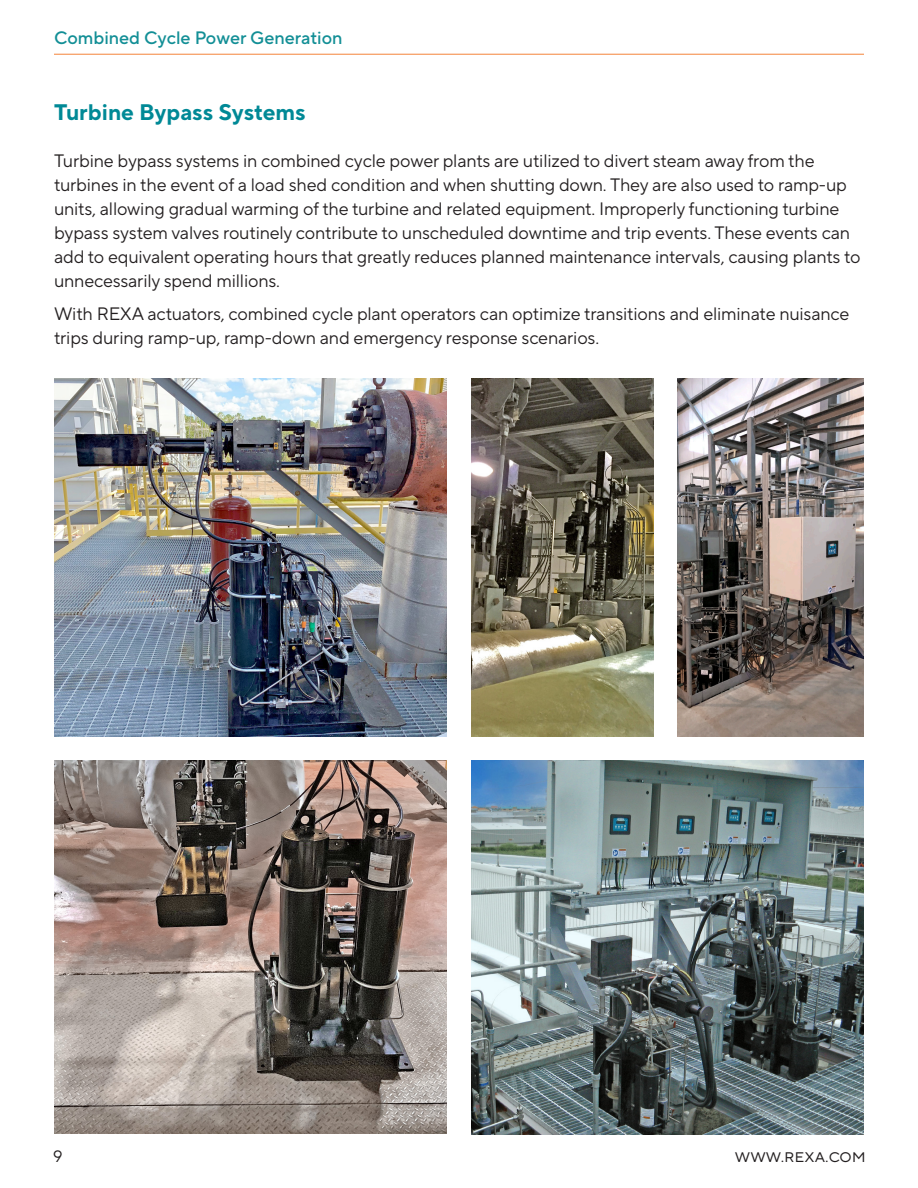
<style>
.page{position:relative;width:918px;height:1188px;background:#fff}
.page>*{position:absolute;margin:0;border:0;box-sizing:border-box;transform-origin:0 0}
.t1{font:700 22.5px "TT Norms Pro";color:#008996}
.t2{font:18px/24px "TT Norms Pro";letter-spacing:-.01em;color:#231f20}
.t3{font:500 18px "TT Norms Pro";color:#138f96}
.t4{font:16.5px "TT Norms Pro";color:#231f20}
</style>
<div class="page">
<img style="left:54px;top:379px;width:393px;height:357px">
<img style="left:471px;top:761px;width:393px;height:373px">
<img style="left:54px;top:761px;width:393px;height:373px">
<img style="left:471px;top:379px;width:182px;height:357px">
<img style="left:678px;top:379px;width:186px;height:357px">
<hr style="left:54px;top:54px;width:810px;height:1px;background:#f58a43">
<p class="t3" style="left:54px;top:24px;width:290px">Combined Cycle Power Generation</p>
<p class="t1" style="left:54px;top:96px;width:253px">Turbine Bypass Systems</p>
<p class="t2" style="left:54px;top:148px;width:808px">Turbine bypass systems in combined cycle power plants are utilized to divert steam away from the turbines in the event of a load shed condition and when shutting down. They are also used to ramp-up units, allowing gradual warming of the turbine and related equipment. Improperly functioning turbine bypass system valves routinely contribute to unscheduled downtime and trip events. These events can add to equivalent operating hours that greatly reduces planned maintenance intervals, causing plants to unnecessarily spend millions.</p>
<p class="t2" style="left:54px;top:301px;width:797px">With REXA actuators, combined cycle plant operators can optimize transitions and eliminate nuisance trips during ramp-up, ramp-down and emergency response scenarios.</p>
<p class="t4" style="left:53px;top:1144px;width:11px">9</p>
<p class="t4" style="left:735px;top:1145px;width:132px">www.rexa.com</p>
</div>
